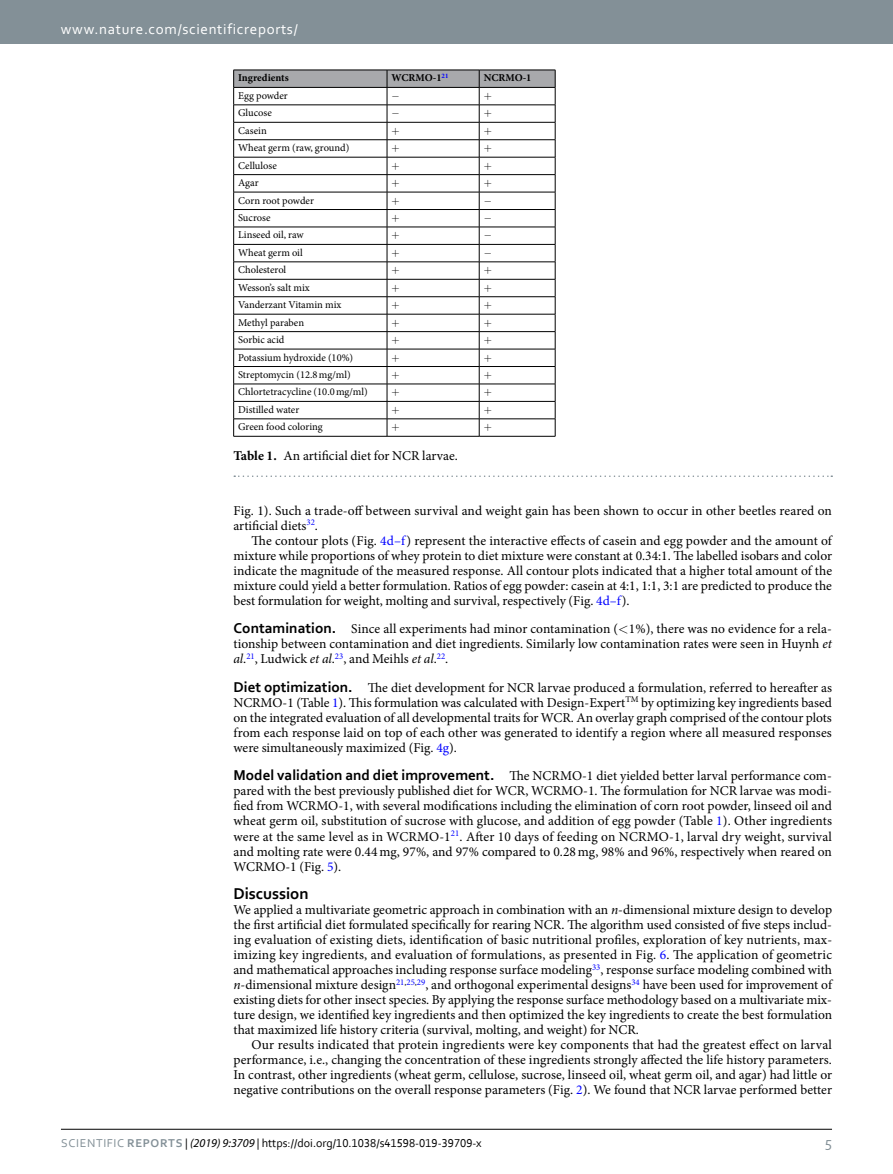
<style>
.page{position:relative;width:893px;height:1174px;background:#fff}
.page>*{position:absolute;margin:0;border:0;box-sizing:border-box;transform-origin:0 0}
.t1{font:16.5px "Corbel Bold 2";color:#000}
.t2{font:15px "Corbel 2";letter-spacing:.045em;color:#fff}
.t3{font:15px "Corbel 2";color:#839097}
.t4{font:13.5px/15px "Minion Pro";color:#000;text-align:justify}
.t5{font:12px "Corbel";color:#000}
.t6{font:10.5px/17.4px "Minion Pro";color:#000}
.t7{font:700 10.5px "Minion Pro";letter-spacing:-.005em;color:#000}
.s1{font-weight:700}
.s2{color:#00f}
.s3{font-family:"Corbel Bold 2";font-size:15px}
.s4{font-style:italic}
.s5{font-family:"Corbel 2";color:#839097}
.s6{font-family:"Corbel Bold 2";color:#839097}
.s7{font-family:"Corbel 2"}
.s8{font-family:"Myriad Pro";font-style:italic}
</style>
<div class="page">
<hr style="left:61px;top:1129px;width:771px;height:1px;background:#000">
<div style="left:0;top:0;width:893px;height:43px;background:#839097"></div>
<svg style="left:234px;top:475px;width:598px;height:2px"></svg>
<hr style="left:233px;top:436px;width:154px;height:1px;background:#000">
<hr style="left:387px;top:436px;width:92px;height:1px;background:#000">
<hr style="left:479px;top:436px;width:76px;height:1px;background:#000">
<svg style="left:233px;top:70px;width:323px;height:366px"></svg>
<p class="t2" style="left:61px;top:19px;width:238px">www.nature.com/scientificreports/</p>
<p class="t7" style="left:238px;top:71px;width:52px">Ingredients</p>
<p class="t7" style="left:391px;top:71px;width:58px">WCRMO-1<sup>21</sup></p>
<p class="t7" style="left:484px;top:71px;width:49px">NCRMO-1</p>
<p class="t6" style="left:238px;top:87px;width:51px">Egg powder</p>
<p class="t6" style="left:238px;top:104px;width:35px">Glucose</p>
<p class="t6" style="left:238px;top:122px;width:113px">Casein<br>Wheat germ (raw, ground)<br>Cellulose<br>Agar<br>Corn root powder</p>
<p class="t6" style="left:238px;top:209px;width:34px">Sucrose</p>
<p class="t6" style="left:238px;top:226px;width:67px">Linseed oil, raw</p>
<p class="t6" style="left:238px;top:244px;width:66px">Wheat germ oil</p>
<p class="t6" style="left:238px;top:261px;width:131px">Cholesterol<br>Wesson’s salt mix<br>Vanderzant Vitamin mix<br>Methyl paraben<br>Sorbic acid<br>Potassium hydroxide (10%)<br>Streptomycin (12.8mg/ml)<br>Chlortetracycline (10.0mg/ml)<br>Distilled water<br>Green food coloring</p>
<p class="t4" style="left:233px;top:449px;width:226px"><span class="s1">Table 1.</span> An artificial diet for NCR larvae.</p>
<p class="t4" style="left:233px;top:503px;width:600px">Fig. 1). Such a trade-off between survival and weight gain has been shown to occur in other beetles reared on artificial diets<sup>32</sup>.</p>
<p class="t4" style="left:233px;top:533px;width:600px;text-indent:18px">The contour plots (Fig. <span class="s2">4d–f</span>) represent the interactive effects of casein and egg powder and the amount of mixture while proportions of whey protein to diet mixture were constant at 0.34:1. The labelled isobars and color indicate the magnitude of the measured response. All contour plots indicated that a higher total amount of the mixture could yield a better formulation. Ratios of egg powder: casein at 4:1, 1:1, 3:1 are predicted to produce the best formulation for weight, molting and survival, respectively (Fig. <span class="s2">4d–f</span>).</p>
<p class="t4" style="left:233px;top:621px;width:600px"><span class="s3">Contamination.</span> Since all experiments had minor contamination ( 1%), there was no evidence for a rela&shy;tionship between contamination and diet ingredients. Similarly low contamination rates were seen in Huynh <span class="s4">et al</span>.<sup>21</sup>, Ludwick <span class="s4">et al</span>.<sup>23</sup>, and Meihls <span class="s4">et al</span>.<sup>22</sup>.</p>
<p class="t4" style="left:233px;top:680px;width:600px"><span class="s3">Diet optimization.</span> The diet development for NCR larvae produced a formulation, referred to hereafter as NCRMO-1 (Table <span class="s2">1</span>). This formulation was calculated with Design-Expert<sup>TM</sup> by optimizing key ingredients based on the integrated evaluation of all developmental traits for WCR. An overlay graph comprised of the contour plots from each response laid on top of each other was generated to identify a region where all measured responses were simultaneously maximized (Fig. <span class="s2">4g</span>).</p>
<p class="t4" style="left:233px;top:768px;width:600px"><span class="s3">Model validation and diet improvement.</span> The NCRMO-1 diet yielded better larval performance com&shy;pared with the best previously published diet for WCR, WCRMO-1. The formulation for NCR larvae was modi&shy;fied from WCRMO-1, with several modifications including the elimination of corn root powder, linseed oil and wheat germ oil, substitution of sucrose with glucose, and addition of egg powder (Table <span class="s2">1</span>). Other ingredients were at the same level as in WCRMO-1<sup>21</sup>. After 10 days of feeding on NCRMO-1, larval dry weight, survival and molting rate were 0.44mg, 97%, and 97% compared to 0.28mg, 98% and 96%, respectively when reared on WCRMO-1 (Fig. <span class="s2">5</span>).</p>
<p class="t1" style="left:233px;top:883px;width:77px">Discussion</p>
<p class="t4" style="left:233px;top:902px;width:600px">We applied a multivariate geometric approach in combination with an <span class="s4">n</span>-dimensional mixture design to develop the first artificial diet formulated specifically for rearing NCR. The algorithm used consisted of five steps includ&shy;ing evaluation of existing diets, identification of basic nutritional profiles, exploration of key nutrients, max&shy;imizing key ingredients, and evaluation of formulations, as presented in Fig. <span class="s2">6</span>. The application of geometric and mathematical approaches including response surface modeling<sup>33</sup>, response surface modeling combined with <span class="s4">n</span>-dimensional mixture design<sup>21</sup><sup>,</sup><sup>25</sup><sup>,</sup><sup>29</sup>, and orthogonal experimental designs<sup>34</sup> have been used for improvement of existing diets for other insect species. By applying the response surface methodology based on a multivariate mix&shy;ture design, we identified key ingredients and then optimized the key ingredients to create the best formulation that maximized life history criteria (survival, molting, and weight) for NCR.</p>
<p class="t4" style="left:233px;top:1037px;width:600px;text-indent:18px">Our results indicated that protein ingredients were key components that had the greatest effect on larval performance, i.e., changing the concentration of these ingredients strongly affected the life history parameters.<br>In contrast, other ingredients (wheat germ, cellulose, sucrose, linseed oil, wheat germ oil, and agar) had little or negative contributions on the overall response parameters (Fig. <span class="s2">2</span>). We found that NCR larvae performed better</p>
<p class="t5" style="left:61px;top:1135px;width:422px"><span class="s5">Scientific</span> <span class="s6">Reports</span> <span class="s7">|</span> <span class="s8">(2019) 9:3709</span> <span class="s7">|</span> https://doi.org/10.1038/s41598-019-39709-x</p>
<p class="t3" style="left:825px;top:1132px;width:9px">5</p>
</div>
